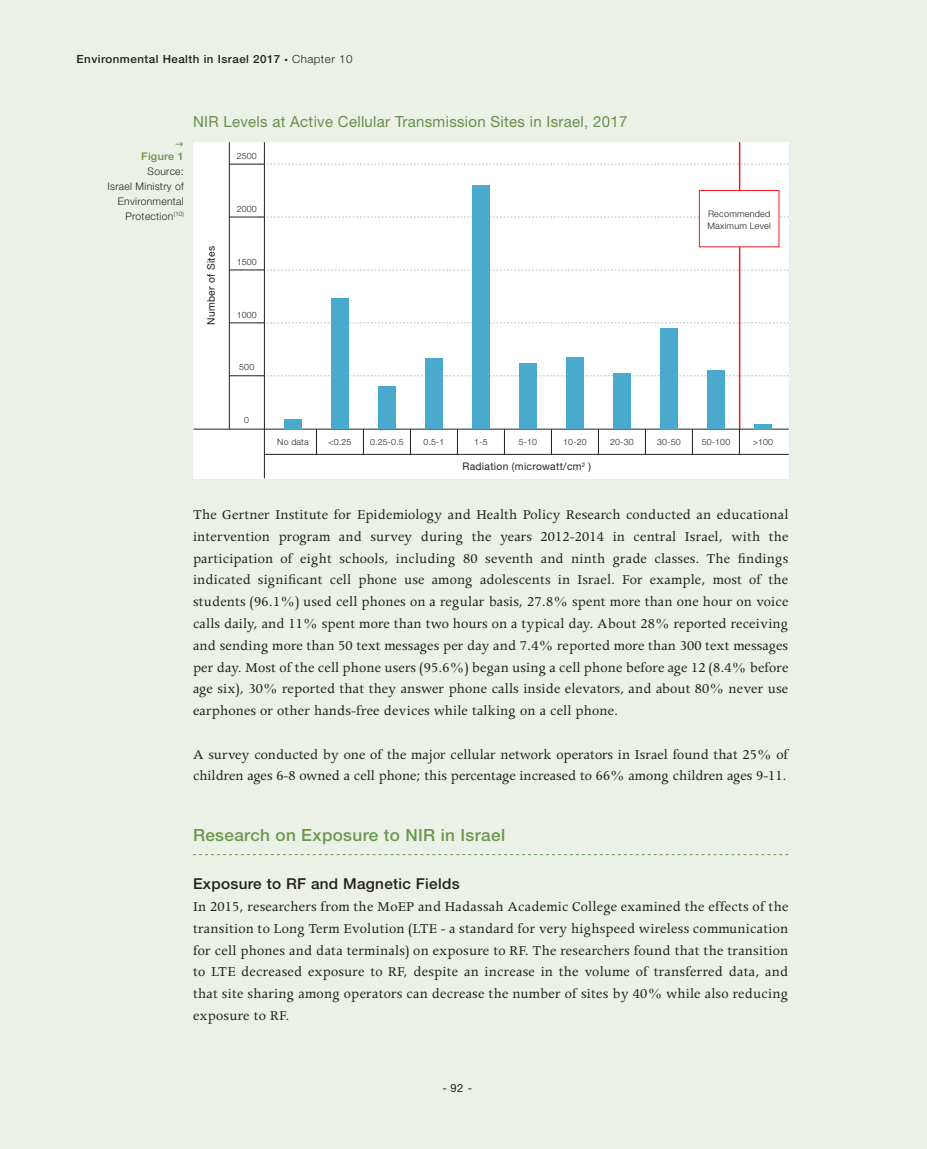
<style>
.page{position:relative;width:927px;height:1149px;background:#fff}
.page>*{position:absolute;margin:0;border:0;box-sizing:border-box;transform-origin:0 0}
.t1{font:500 16.8px "Helvetica Neue";letter-spacing:.02em;color:#6b984d}
.t2{font:15.3px/21.8px "Apollo";color:#231f20;text-align:justify}
.t3{font:15.3px "Helvetica Neue";letter-spacing:.02em;color:#659049}
.t4{font:500 15px "Helvetica Neue";letter-spacing:.02em;color:#231f20}
.t5{font:500 11.25px "Helvetica Neue";letter-spacing:.04em;color:#231f20}
.t6{font:11.25px "Helvetica Neue";color:#231f20}
.t7{font:300 10.5px/15px "Helvetica Neue";letter-spacing:.03em;color:#231f20;text-align:right}
.t8{font:10.5px "Helvetica Neue";letter-spacing:.03em;color:#231f20}
.t9{font:500 10.5px "Helvetica Neue";letter-spacing:.03em;color:#659049}
.t10{font:300 9px/12px "Helvetica Neue";letter-spacing:.02em;color:#231f20}
.t11{font:300 8.7px "Helvetica Neue";letter-spacing:.02em;color:#231f20}
.s1{font-weight:300}
</style>
<div class="page">
<div style="left:0;top:0;width:927px;height:1148px;background:#ecf1e8"></div>
<svg style="left:193px;top:854px;width:595px;height:1px"></svg>
<div style="left:193px;top:142px;width:596px;height:336px;background:#fff"></div>
<svg style="left:266px;top:322px;width:523px;height:1px"></svg>
<hr style="left:229px;top:322px;width:35px;height:1px;background:#231f20">
<svg style="left:266px;top:375px;width:523px;height:1px"></svg>
<hr style="left:229px;top:375px;width:35px;height:1px;background:#231f20">
<svg style="left:266px;top:269px;width:523px;height:1px"></svg>
<hr style="left:229px;top:269px;width:35px;height:1px;background:#231f20">
<svg style="left:266px;top:217px;width:523px;height:1px"></svg>
<hr style="left:229px;top:217px;width:35px;height:1px;background:#231f20">
<svg style="left:266px;top:164px;width:523px;height:1px"></svg>
<hr style="left:229px;top:164px;width:35px;height:1px;background:#231f20">
<hr style="left:229px;top:142px;width:1px;height:287px;background:#231f20">
<svg style="left:316px;top:429px;width:1px;height:25px"></svg>
<svg style="left:363px;top:429px;width:1px;height:25px"></svg>
<svg style="left:410px;top:429px;width:1px;height:25px"></svg>
<svg style="left:457px;top:429px;width:1px;height:25px"></svg>
<svg style="left:504px;top:429px;width:1px;height:25px"></svg>
<svg style="left:551px;top:429px;width:1px;height:25px"></svg>
<svg style="left:598px;top:429px;width:1px;height:25px"></svg>
<svg style="left:645px;top:429px;width:1px;height:25px"></svg>
<svg style="left:692px;top:429px;width:1px;height:25px"></svg>
<svg style="left:739px;top:429px;width:1px;height:25px"></svg>
<hr style="left:264px;top:142px;width:1px;height:336px;background:#231f20">
<hr style="left:264px;top:454px;width:525px;height:1px;background:#231f20">
<hr style="left:739px;top:142px;width:1px;height:287px;background:#ee1d23">
<div style="left:699px;top:190px;width:80px;height:57px;background:#fff;border:1px solid #ee1d23"></div>
<hr style="left:193px;top:428px;width:596px;height:1px;background:#231f20">
<div style="left:284px;top:419px;width:17px;height:10px;background:#49aacd"></div>
<div style="left:331px;top:298px;width:17px;height:131px;background:#49aacd"></div>
<div style="left:378px;top:386px;width:17px;height:43px;background:#49aacd"></div>
<div style="left:425px;top:358px;width:17px;height:71px;background:#49aacd"></div>
<div style="left:472px;top:185px;width:17px;height:244px;background:#49aacd"></div>
<div style="left:519px;top:363px;width:17px;height:66px;background:#49aacd"></div>
<div style="left:566px;top:357px;width:17px;height:72px;background:#49aacd"></div>
<div style="left:613px;top:373px;width:17px;height:56px;background:#49aacd"></div>
<div style="left:660px;top:328px;width:17px;height:101px;background:#49aacd"></div>
<div style="left:707px;top:370px;width:17px;height:59px;background:#49aacd"></div>
<div style="left:754px;top:424px;width:17px;height:5px;background:#49aacd"></div>
<p class="t5" style="left:77px;top:52px;width:277px">Environmental Health in Israel 2017 <span class="s1">Chapter 10</span></p>
<p class="t9" style="left:141px;top:150px;width:44px">Figure 1</p>
<p class="t7" style="left:108px;top:163px;width:78px">Source:<br>Israel Ministry of<br>Environmental<br>Protection<sup>(10)</sup></p>
<p class="t3" style="left:193px;top:113px;width:436px">NIR Levels at Active Cellular Transmission Sites in Israel, 2017</p>
<p class="t11" style="left:237px;top:150px;width:22px">2500</p>
<p class="t11" style="left:237px;top:203px;width:22px">2000</p>
<p class="t8" style="left:205px;top:325px;width:80px;rotate:-90deg">Number of Sites</p>
<p class="t11" style="left:237px;top:256px;width:22px">1500</p>
<p class="t11" style="left:237px;top:309px;width:22px">1000</p>
<p class="t11" style="left:239px;top:362px;width:17px">500</p>
<p class="t10" style="left:707px;top:207px;width:65px">Recommended<br>Maximum Level</p>
<p class="t11" style="left:244px;top:415px;width:6px">0</p>
<p class="t11" style="left:277px;top:436px;width:33px">No data</p>
<p class="t11" style="left:328px;top:436px;width:25px">&lt;0.25</p>
<p class="t11" style="left:370px;top:436px;width:35px">0.25-0.5</p>
<p class="t11" style="left:423px;top:436px;width:23px">0.5-1</p>
<p class="t11" style="left:474px;top:436px;width:15px">1-5</p>
<p class="t11" style="left:519px;top:436px;width:20px">5-10</p>
<p class="t11" style="left:563px;top:436px;width:25px">10-20</p>
<p class="t11" style="left:610px;top:436px;width:25px">20-30</p>
<p class="t11" style="left:657px;top:436px;width:25px">30-50</p>
<p class="t11" style="left:702px;top:436px;width:30px">50-100</p>
<p class="t11" style="left:753px;top:436px;width:22px">&gt;100</p>
<p class="t8" style="left:462px;top:460px;width:130px">Radiation (microwatt/cm<sup>2</sup> )</p>
<p class="t2" style="left:193px;top:504px;width:597px">The Gertner Institute for Epidemiology and Health Policy Research conducted an educational intervention program and survey during the years 2012-2014 in central Israel, with the participation of eight schools, including 80 seventh and ninth grade classes. The findings indicated significant cell phone use among adolescents in Israel. For example, most of the students (96.1%) used cell phones on a regular basis, 27.8% spent more than one hour on voice calls daily, and 11% spent more than two hours on a typical day. About 28% reported receiving and sending more than 50 text messages per day and 7.4% reported more than 300 text messages per day. Most of the cell phone users (95.6%) began using a cell phone before age 12 (8.4% before age six), 30% reported that they answer phone calls inside elevators, and about 80% never use earphones or other hands-free devices while talking on a cell phone.</p>
<p class="t2" style="left:193px;top:743px;width:597px">A survey conducted by one of the major cellular network operators in Israel found that 25% of children ages 6-8 owned a cell phone; this percentage increased to 66% among children ages 9-11.</p>
<p class="t1" style="left:193px;top:824px;width:314px">Research on Exposure to NIR in Israel</p>
<p class="t4" style="left:193px;top:874px;width:268px">Exposure to RF and Magnetic Fields</p>
<p class="t2" style="left:193px;top:895px;width:597px">In 2015, researchers from the MoEP and Hadassah Academic College examined the effects of the transition to Long Term Evolution (LTE - a standard for very highspeed wireless communication for cell phones and data terminals) on exposure to RF. The researchers found that the transition to LTE decreased exposure to RF, despite an increase in the volume of transferred data, and that site sharing among operators can decrease the number of sites by 40% while also reducing exposure to RF.</p>
<p class="t6" style="left:443px;top:1080px;width:31px">- 92 -</p>
</div>
